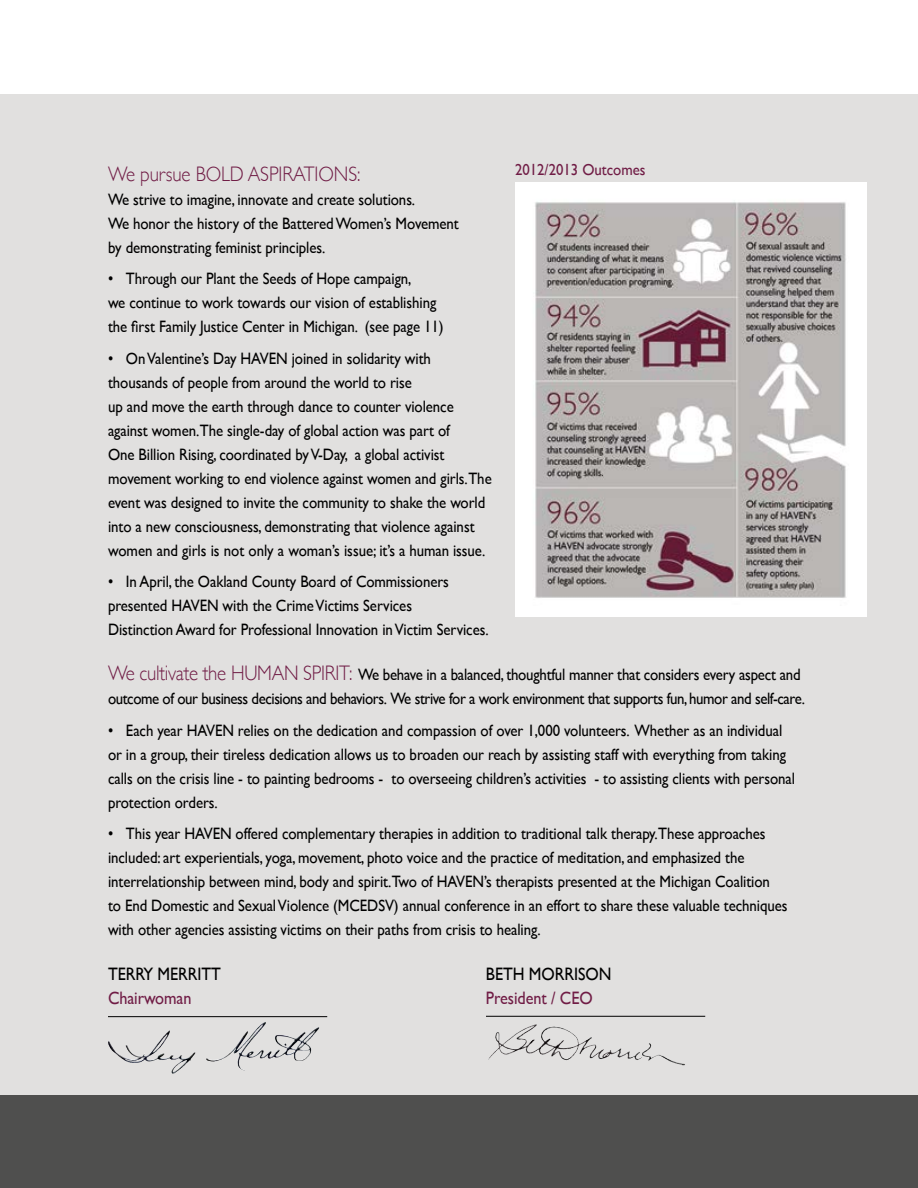
<style>
.page{position:relative;width:918px;height:1188px;background:#fff}
.page>*{position:absolute;margin:0;border:0;box-sizing:border-box;transform-origin:0 0}
.t1{font:300 21px "Gill Sans";letter-spacing:-.005em;color:#701c45;scale:.9 1}
.t2{font:18px "Gill Sans";letter-spacing:-.005em;color:#000;scale:.9 1}
.t3{font:18px "Gill Sans";letter-spacing:-.005em;color:#701c45;scale:.9 1}
.t4{font:16.5px/24px "Gill Sans";letter-spacing:-.005em;color:#000;scale:.9 1}
.t5{font:16.5px/24px "Gill Sans";letter-spacing:-.03em;color:#000;scale:.9 1}
.t6{font:16.2px "Gill Sans";color:#701c45;scale:.91 1}
.s1{font-weight:300;font-size:21px;color:#701c45}
</style>
<div class="page">
<div style="left:0;top:94px;width:918px;height:1008px;background:#e1e0df"></div>
<div style="left:0;top:1095px;width:918px;height:93px;background:#4f4f4e"></div>
<img style="left:515px;top:183px;width:351px;height:433px">
<img style="left:206px;top:1023px;width:57px;height:39px">
<hr style="left:108px;top:1016px;width:219px;height:1px;background:#000">
<hr style="left:486px;top:1016px;width:219px;height:1px;background:#000">
<img style="left:488px;top:1027px;width:67px;height:33px">
<p class="t6" style="left:515px;top:160px;width:145px">2012/2013 Outcomes</p>
<p class="t1" style="left:108px;top:157px;width:282px">We pursue BOLD ASPIRATIONS:</p>
<p class="t4" style="left:108px;top:187px;width:391px">We strive to imagine, innovate and create solutions.<br>We honor the history of the Battered Women’s Movement by demonstrating feminist principles.</p>
<p class="t4" style="left:108px;top:267px;width:374px">• Through our Plant the Seeds of Hope campaign,<br>we continue to work towards our vision of establishing the first Family Justice Center in Michigan. (see page 11)</p>
<p class="t4" style="left:108px;top:346px;width:428px">• On Valentine’s Day HAVEN joined in solidarity with thousands of people from around the world to rise<br>up and move the earth through dance to counter violence against women.The single-day of global action was part of<br>One Billion Rising, coordinated by V-Day, a global activist movement working to end violence against women and girls.The event was designed to invite the community to shake the world into a new consciousness, demonstrating that violence against women and girls is not only a woman’s issue; it’s a human issue.</p>
<p class="t4" style="left:108px;top:570px;width:424px">• In April, the Oakland County Board of Commissioners presented HAVEN with the Crime Victims Services<br>Distinction Award for Professional Innovation in Victim Services.</p>
<p class="t5" style="left:108px;top:663px;width:776px"><span class="s1">We cultivate the HUMAN SPIRIT:</span> We behave in a balanced, thoughtful manner that considers every aspect and outcome of our business decisions and behaviors. We strive for a work environment that supports fun, humor and self-care.</p>
<p class="t4" style="left:108px;top:718px;width:765px">• Each year HAVEN relies on the dedication and compassion of over 1,000 volunteers. Whether as an individual or in a group, their tireless dedication allows us to broaden our reach by assisting staff with everything from taking calls on the crisis line - to painting bedrooms - to overseeing children’s activities - to assisting clients with personal protection orders.</p>
<p class="t4" style="left:108px;top:822px;width:757px">• This year HAVEN offered complementary therapies in addition to traditional talk therapy.These approaches included: art experientials, yoga, movement, photo voice and the practice of meditation, and emphasized the interrelationship between mind, body and spirit.Two of HAVEN’s therapists presented at the Michigan Coalition<br>to End Domestic and Sexual Violence (MCEDSV) annual conference in an effort to share these valuable techniques with other agencies assisting victims on their paths from crisis to healing.</p>
<p class="t2" style="left:108px;top:964px;width:127px">TERRY MERRITT</p>
<p class="t2" style="left:486px;top:964px;width:141px">BETH MORRISON</p>
<p class="t3" style="left:108px;top:988px;width:94px">Chairwoman</p>
<p class="t3" style="left:486px;top:988px;width:120px">President / CEO</p>
</div>
